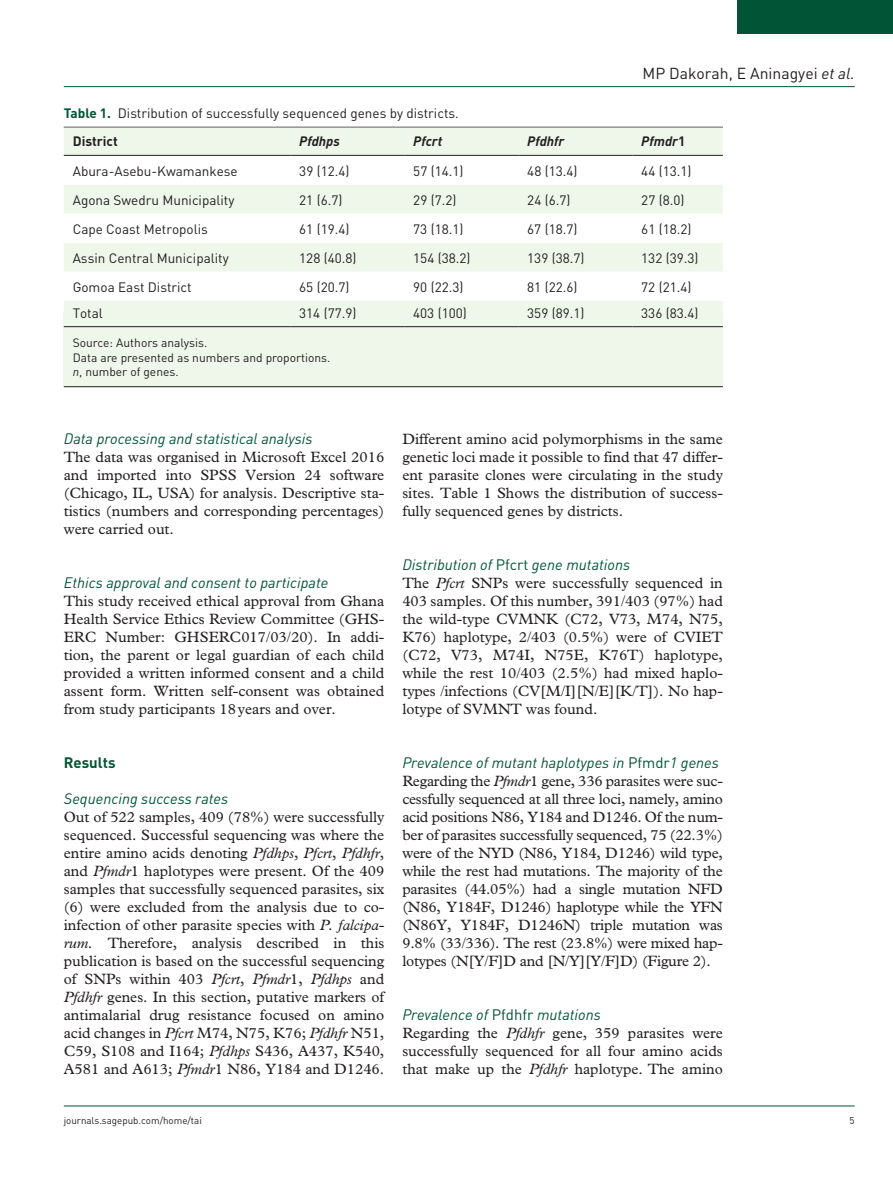
<style>
.page{position:relative;width:893px;height:1191px;background:#fff}
.page>*{position:absolute;margin:0;border:0;box-sizing:border-box;transform-origin:0 0}
.t1{font:15.75px "DIN";color:#231f20}
.t2{font:15px/18px "Plantin Std";color:#231f20;text-align:justify}
.t3{font:italic 15px "DIN";color:#015436}
.t4{font:700 15px "DIN";color:#015436}
.t5{font:13.5px/28.5px "DIN";color:#231f20}
.t6{font:italic 700 13.5px "DIN";color:#231f20}
.t7{font:12px/14.2px "DIN";color:#231f20}
.t8{font:9.75px "DIN";color:#231f20}
.s1{font-style:italic}
.s2{font-weight:700;color:#015436}
.s3{font-weight:700}
.s4{font-style:normal}
</style>
<div class="page">
<hr style="left:64px;top:86px;width:791px;height:1px;background:#015436">
<hr style="left:64px;top:1105px;width:791px;height:1px;background:#015436">
<div style="left:738px;top:0;width:155px;height:34px;background:#015436"></div>
<div style="left:64px;top:313px;width:659px;height:74px;background:#eff7ea"></div>
<hr style="left:64px;top:127px;width:659px;height:1px;background:#231f20">
<hr style="left:64px;top:386px;width:659px;height:1px;background:#231f20">
<div style="left:64px;top:128px;width:659px;height:185px;background:#eff7ea"></div>
<svg style="left:64px;top:156px;width:659px;height:145px"></svg>
<hr style="left:64px;top:155px;width:226px;height:1px;background:#231f20">
<hr style="left:290px;top:155px;width:114px;height:1px;background:#231f20">
<hr style="left:404px;top:155px;width:114px;height:1px;background:#231f20">
<hr style="left:518px;top:155px;width:114px;height:1px;background:#231f20">
<hr style="left:632px;top:155px;width:91px;height:1px;background:#231f20">
<hr style="left:64px;top:326px;width:226px;height:1px;background:#231f20">
<hr style="left:290px;top:326px;width:114px;height:1px;background:#231f20">
<hr style="left:404px;top:326px;width:114px;height:1px;background:#231f20">
<hr style="left:518px;top:326px;width:114px;height:1px;background:#231f20">
<hr style="left:632px;top:326px;width:91px;height:1px;background:#231f20">
<p class="t1" style="left:642px;top:63px;width:214px">MP Dakorah, E Aninagyei <span class="s1">et al.</span></p>
<p class="t5" style="left:73px;top:98px;width:388px;text-indent:-9px"><span class="s2">Table 1.</span> Distribution of successfully sequenced genes by districts.<br><span class="s3">District</span></p>
<p class="t6" style="left:299px;top:133px;width:42px">Pfdhps</p>
<p class="t6" style="left:413px;top:133px;width:30px">Pfcrt</p>
<p class="t6" style="left:527px;top:133px;width:39px">Pfdhfr</p>
<p class="t6" style="left:641px;top:133px;width:46px">Pfmdr<span class="s4">1</span></p>
<p class="t5" style="left:73px;top:156px;width:166px">Abura-Asebu-Kwamankese</p>
<p class="t5" style="left:299px;top:156px;width:52px">39 (12.4)</p>
<p class="t5" style="left:413px;top:156px;width:52px">57 (14.1)</p>
<p class="t5" style="left:527px;top:156px;width:52px">48 (13.4)</p>
<p class="t5" style="left:641px;top:156px;width:52px">44 (13.1)</p>
<p class="t5" style="left:73px;top:185px;width:163px">Agona Swedru Municipality</p>
<p class="t5" style="left:299px;top:185px;width:45px">21 (6.7)</p>
<p class="t5" style="left:413px;top:185px;width:45px">29 (7.2)</p>
<p class="t5" style="left:527px;top:185px;width:45px">24 (6.7)</p>
<p class="t5" style="left:641px;top:185px;width:45px">27 (8.0)</p>
<p class="t5" style="left:73px;top:214px;width:137px">Cape Coast Metropolis</p>
<p class="t5" style="left:299px;top:214px;width:52px">61 (19.4)</p>
<p class="t5" style="left:413px;top:214px;width:52px">73 (18.1)</p>
<p class="t5" style="left:527px;top:214px;width:52px">67 (18.7)</p>
<p class="t5" style="left:641px;top:214px;width:52px">61 (18.2)</p>
<p class="t5" style="left:73px;top:243px;width:158px">Assin Central Municipality</p>
<p class="t5" style="left:299px;top:243px;width:59px">128 (40.8)</p>
<p class="t5" style="left:413px;top:243px;width:59px">154 (38.2)</p>
<p class="t5" style="left:527px;top:243px;width:59px">139 (38.7)</p>
<p class="t5" style="left:641px;top:243px;width:59px">132 (39.3)</p>
<p class="t5" style="left:73px;top:272px;width:121px">Gomoa East District</p>
<p class="t5" style="left:299px;top:272px;width:52px">65 (20.7)</p>
<p class="t5" style="left:413px;top:272px;width:52px">90 (22.3)</p>
<p class="t5" style="left:527px;top:272px;width:52px">81 (22.6)</p>
<p class="t5" style="left:641px;top:272px;width:52px">72 (21.4)</p>
<p class="t5" style="left:73px;top:298px;width:32px">Total</p>
<p class="t5" style="left:299px;top:298px;width:59px">314 (77.9)</p>
<p class="t5" style="left:413px;top:298px;width:55px">403 (100)</p>
<p class="t5" style="left:527px;top:298px;width:59px">359 (89.1)</p>
<p class="t5" style="left:641px;top:298px;width:59px">336 (83.4)</p>
<p class="t7" style="left:73px;top:336px;width:259px">Source: Authors analysis.<br>Data are presented as numbers and proportions. <span class="s1">n</span>, number of genes.</p>
<p class="t3" style="left:64px;top:429px;width:250px">Data processing and statistical analysis</p>
<p class="t2" style="left:64px;top:448px;width:322px">The data was organised in Microsoft Excel 2016 and imported into SPSS Version 24 software (Chicago, IL, USA) for analysis. Descriptive sta&shy;tistics (numbers and corresponding percentages) were carried out.</p>
<p class="t3" style="left:64px;top:573px;width:266px">Ethics approval and consent to participate</p>
<p class="t2" style="left:64px;top:592px;width:322px">This study received ethical approval from Ghana Health Service Ethics Review Committee (GHS-ERC Number: GHSERC017/03/20). In addi&shy;tion, the parent or legal guardian of each child provided a written informed consent and a child assent form. Written self-consent was obtained from study participants 18years and over.</p>
<p class="t4" style="left:64px;top:753px;width:53px">Results</p>
<p class="t3" style="left:64px;top:789px;width:166px">Sequencing success rates</p>
<p class="t2" style="left:64px;top:808px;width:322px">Out of 522 samples, 409 (78%) were successfully sequenced. Successful sequencing was where the entire amino acids denoting <span class="s1">Pfdhps</span>, <span class="s1">Pfcrt</span>, <span class="s1">Pfdhfr</span>, and <span class="s1">Pfmdr</span>1 haplotypes were present. Of the 409 samples that successfully sequenced parasites, six (6) were excluded from the analysis due to co&shy;infection of other parasite species with <span class="s1">P. falcipa&shy;rum.</span> Therefore, analysis described in this publication is based on the successful sequencing of SNPs within 403 <span class="s1">Pfcrt</span>, <span class="s1">Pfmdr</span>1, <span class="s1">Pfdhps</span> and <span class="s1">Pfdhfr</span> genes. In this section, putative markers of antimalarial drug resistance focused on amino acid changes in <span class="s1">Pfcrt</span> M74, N75, K76; <span class="s1">Pfdhfr</span> N51, C59, S108 and I164; <span class="s1">Pfdhps</span> S436, A437, K540, A581 and A613; <span class="s1">Pfmdr</span>1 N86, Y184 and D1246.</p>
<p class="t2" style="left:402px;top:430px;width:322px">Different amino acid polymorphisms in the same genetic loci made it possible to find that 47 differ&shy;ent parasite clones were circulating in the study sites. Table 1 Shows the distribution of success&shy;fully sequenced genes by districts.</p>
<p class="t3" style="left:402px;top:555px;width:229px">Distribution of <span class="s4">Pfcrt</span> gene mutations</p>
<p class="t2" style="left:402px;top:574px;width:322px">The <span class="s1">Pfcrt</span> SNPs were successfully sequenced in 403 samples. Of this number, 391/403 (97%) had the wild-type CVMNK (C72, V73, M74, N75, K76) haplotype, 2/403 (0.5%) were of CVIET (C72, V73, M74I, N75E, K76T) haplotype, while the rest 10/403 (2.5%) had mixed haplo&shy;types /infections (CV[M/I][N/E][K/T]). No hap&shy;lotype of SVMNT was found.</p>
<p class="t3" style="left:402px;top:753px;width:318px">Prevalence of mutant haplotypes in <span class="s4">Pfmdr</span>1 genes</p>
<p class="t2" style="left:402px;top:772px;width:322px">Regarding the <span class="s1">Pfmdr</span>1 gene, 336 parasites were suc&shy;cessfully sequenced at all three loci, namely, amino acid positions N86, Y184 and D1246. Of the num&shy;ber of parasites successfully sequenced, 75 (22.3%) were of the NYD (N86, Y184, D1246) wild type, while the rest had mutations. The majority of the parasites (44.05%) had a single mutation NFD (N86, Y184F, D1246) haplotype while the YFN (N86Y, Y184F, D1246N) triple mutation was 9.8% (33/336). The rest (23.8%) were mixed hap&shy;lotypes (N[Y/F]D and [N/Y][Y/F]D) (Figure 2).</p>
<p class="t3" style="left:402px;top:1005px;width:200px">Prevalence of <span class="s4">Pfdhfr</span> mutations</p>
<p class="t2" style="left:402px;top:1024px;width:322px">Regarding the <span class="s1">Pfdhfr</span> gene, 359 parasites were successfully sequenced for all four amino acids that make up the <span class="s1">Pfdhfr</span> haplotype. The amino</p>
<p class="t8" style="left:64px;top:1114px;width:140px">journals.sagepub.com/home/tai</p>
<p class="t8" style="left:850px;top:1114px;width:7px">5</p>
</div>
